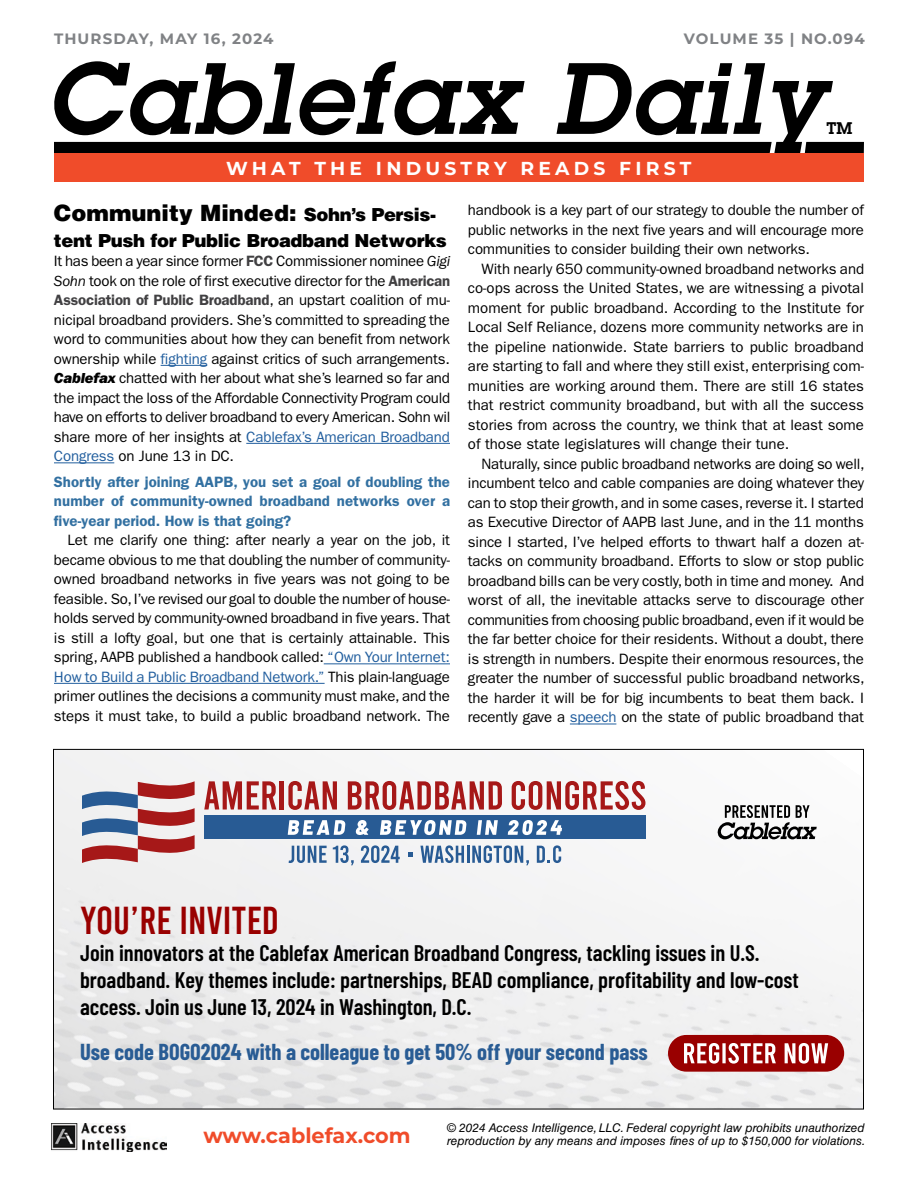
<style>
.page{position:relative;width:918px;height:1188px;background:#fff}
.page>*{position:absolute;margin:0;border:0;box-sizing:border-box;transform-origin:0 0}
.t1{font:italic 600 99px "Lubalin Graph Std";letter-spacing:.03em;color:#000}
.t2{font:39px "Bebas";color:#900}
.t3{font:600 22.5px/27px "Barlow Condensed";color:#000}
.t4{font:700 22.5px "Barlow Condensed";color:#295c94}
.t5{font:900 22.5px "Helvetica LT Std";color:#000}
.t6{font:700 21px "Montserrat";color:#f04c2a}
.t7{font:700 18.75px "Montserrat";letter-spacing:.225em;color:#fff}
.t8{font:900 18px "Helvetica LT Std";letter-spacing:-.02em;color:#000}
.t9{font:600 16.5px "Lubalin Graph Std";color:#000}
.t10{font:15px/19.5px "ITC Franklin Gothic Std";letter-spacing:-.01em;color:#000;text-align:justify}
.t11{font:600 15px/19.5px "ITC Franklin Gothic Std";color:#3270a1;text-align:justify}
.t12{font:700 15px "Montserrat";letter-spacing:.075em;color:#808285}
.t13{font:italic 12px/13.5px "Helvetica LT Std";color:#000}
.s1{font-size:18px}
.s2{font-weight:600;color:#414042}
.s3{font-style:italic}
.s4{color:#215e9e}
.s5{font-family:"ITC Franklin Gothic Std Hvy It"}
</style>
<div class="page">
<div style="left:54px;top:142px;width:718px;height:11px;background:#000"></div>
<svg style="left:805px;top:142px;width:59px;height:11px"></svg>
<div style="left:54px;top:153px;width:809px;height:29px;background:#f04c2a"></div>
<img style="left:52px;top:1123px;width:115px;height:29px">
<img style="left:55px;top:751px;width:807px;height:356px">
<svg style="left:82px;top:781px;width:113px;height:82px"></svg>
<svg style="left:204px;top:781px;width:72px;height:29px"></svg>
<hr style="left:280px;top:781px;width:4px;height:29px;background:#a61818">
<svg style="left:288px;top:781px;width:49px;height:29px"></svg>
<svg style="left:348px;top:781px;width:154px;height:29px"></svg>
<svg style="left:512px;top:781px;width:133px;height:29px"></svg>
<div style="left:204px;top:815px;width:442px;height:24px;background:#285b94"></div>
<svg style="left:288px;top:820px;width:58px;height:15px"></svg>
<svg style="left:356px;top:820px;width:13px;height:15px"></svg>
<svg style="left:380px;top:820px;width:87px;height:15px"></svg>
<svg style="left:477px;top:820px;width:21px;height:15px"></svg>
<svg style="left:508px;top:820px;width:54px;height:15px"></svg>
<svg style="left:289px;top:846px;width:38px;height:17px"></svg>
<svg style="left:333px;top:845px;width:21px;height:20px"></svg>
<svg style="left:361px;top:845px;width:39px;height:18px"></svg>
<svg style="left:408px;top:852px;width:4px;height:4px"></svg>
<svg style="left:420px;top:845px;width:109px;height:20px"></svg>
<svg style="left:537px;top:845px;width:24px;height:18px"></svg>
<svg style="left:718px;top:805px;width:99px;height:34px"></svg>
<div style="left:668px;top:1035px;width:176px;height:37px;background:#900;border-radius:18px"></div>
<svg style="left:684px;top:1043px;width:144px;height:21px"></svg>
<hr style="left:161px;top:365px;width:46px;height:1px;background:#215e9e">
<hr style="left:246px;top:443px;width:204px;height:1px;background:#215e9e">
<hr style="left:54px;top:462px;width:60px;height:1px;background:#215e9e">
<hr style="left:324px;top:663px;width:126px;height:1px;background:#215e9e">
<hr style="left:54px;top:683px;width:271px;height:1px;background:#215e9e">
<hr style="left:570px;top:724px;width:46px;height:1px;background:#215e9e">
<p class="t12" style="left:54px;top:28px;width:221px">THURSDAY, MAY 16, 2024</p>
<p class="t12" style="left:684px;top:28px;width:183px">VOLUME 35 | NO.094</p>
<h1 class="t1" style="left:46px;top:33px;width:779px">Cablefax Daily</h1>
<p class="t9" style="left:827px;top:117px;width:27px">TM</p>
<p class="t7" style="left:226px;top:155px;width:467px">WHAT THE INDUSTRY READS FIRST</p>
<h3 class="t5" style="left:54px;top:199px;width:384px">Community Minded: <span class="s1">Sohn’s Persis-</span></h3>
<p class="t8" style="left:54px;top:229px;width:394px">tent Push for Public Broadband Networks</p>
<p class="t10" style="left:54px;top:252px;width:398px">It has been a year since former <span class="s2">FCC</span> Commissioner nominee <span class="s3">Gigi Sohn</span> took on the role of first executive director for the <span class="s2">American Association of Public Broadband</span>, an upstart coalition of mu&shy;nicipal broadband providers. She’s committed to spreading the word to communities about how they can benefit from network ownership while <span class="s4">fighting</span> against critics of such arrangements.<br><span class="s5">Cablefax</span> chatted with her about what she’s learned so far and the impact the loss of the Affordable Connectivity Program could have on efforts to deliver broadband to every American. Sohn wil share more of her insights at <span class="s4">Cablefax’s American Broadband Congress</span> on June 13 in DC.</p>
<p class="t11" style="left:54px;top:472px;width:398px">Shortly after joining AAPB, you set a goal of doubling the number of community-owned broadband networks over a five-year period. How is that going?</p>
<p class="t10" style="left:54px;top:531px;width:398px;text-indent:14px">Let me clarify one thing: after nearly a year on the job, it became obvious to me that doubling the number of community&shy;owned broadband networks in five years was not going to be feasible. So, I’ve revised our goal to double the number of house&shy;holds served by community-owned broadband in five years. That is still a lofty goal, but one that is certainly attainable. This spring, AAPB published a handbook called: <span class="s4">“Own Your Internet:<br>How to Build a Public Broadband Network.”</span> This plain-language primer outlines the decisions a community must make, and the steps it must take, to build a public broadband network. The</p>
<p class="t10" style="left:468px;top:201px;width:398px">handbook is a key part of our strategy to double the number of public networks in the next five years and will encourage more communities to consider building their own networks.</p>
<p class="t10" style="left:468px;top:259px;width:398px;text-indent:14px">With nearly 650 community-owned broadband networks and co-ops across the United States, we are witnessing a pivotal moment for public broadband. According to the Institute for Local Self Reliance, dozens more community networks are in the pipeline nationwide. State barriers to public broadband are starting to fall and where they still exist, enterprising com&shy;munities are working around them. There are still 16 states that restrict community broadband, but with all the success stories from across the country, we think that at least some of those state legislatures will change their tune.</p>
<p class="t10" style="left:468px;top:454px;width:398px;text-indent:14px">Naturally, since public broadband networks are doing so well, incumbent telco and cable companies are doing whatever they can to stop their growth, and in some cases, reverse it. I started as Executive Director of AAPB last June, and in the 11 months since I started, I’ve helped efforts to thwart half a dozen at&shy;tacks on community broadband. Efforts to slow or stop public broadband bills can be very costly, both in time and money. And worst of all, the inevitable attacks serve to discourage other communities from choosing public broadband, even if it would be the far better choice for their residents. Without a doubt, there is strength in numbers. Despite their enormous resources, the greater the number of successful public broadband networks, the harder it will be for big incumbents to beat them back. I recently gave a <span class="s4">speech</span> on the state of public broadband that</p>
<h2 class="t2" style="left:80px;top:901px;width:200px">YOU’RE INVITED</h2>
<h3 class="t3" style="left:80px;top:938px;width:720px">Join innovators at the Cablefax American Broadband Congress, tackling issues in U.S. broadband. Key themes include: partnerships, BEAD compliance, profitability and low-cost access. Join us June 13, 2024 in Washington, D.C.</h3>
<h3 class="t4" style="left:80px;top:1036px;width:569px">Use code BOGO2024 with a colleague to get 50% off your second pass</h3>
<h3 class="t6" style="left:203px;top:1121px;width:209px">www.cablefax.com</h3>
<p class="t13" style="left:447px;top:1121px;width:420px">© 2024 Access Intelligence, LLC. Federal copyright law prohibits unauthorized reproduction by any means and imposes fines of up to $150,000 for violations.</p>
</div>
